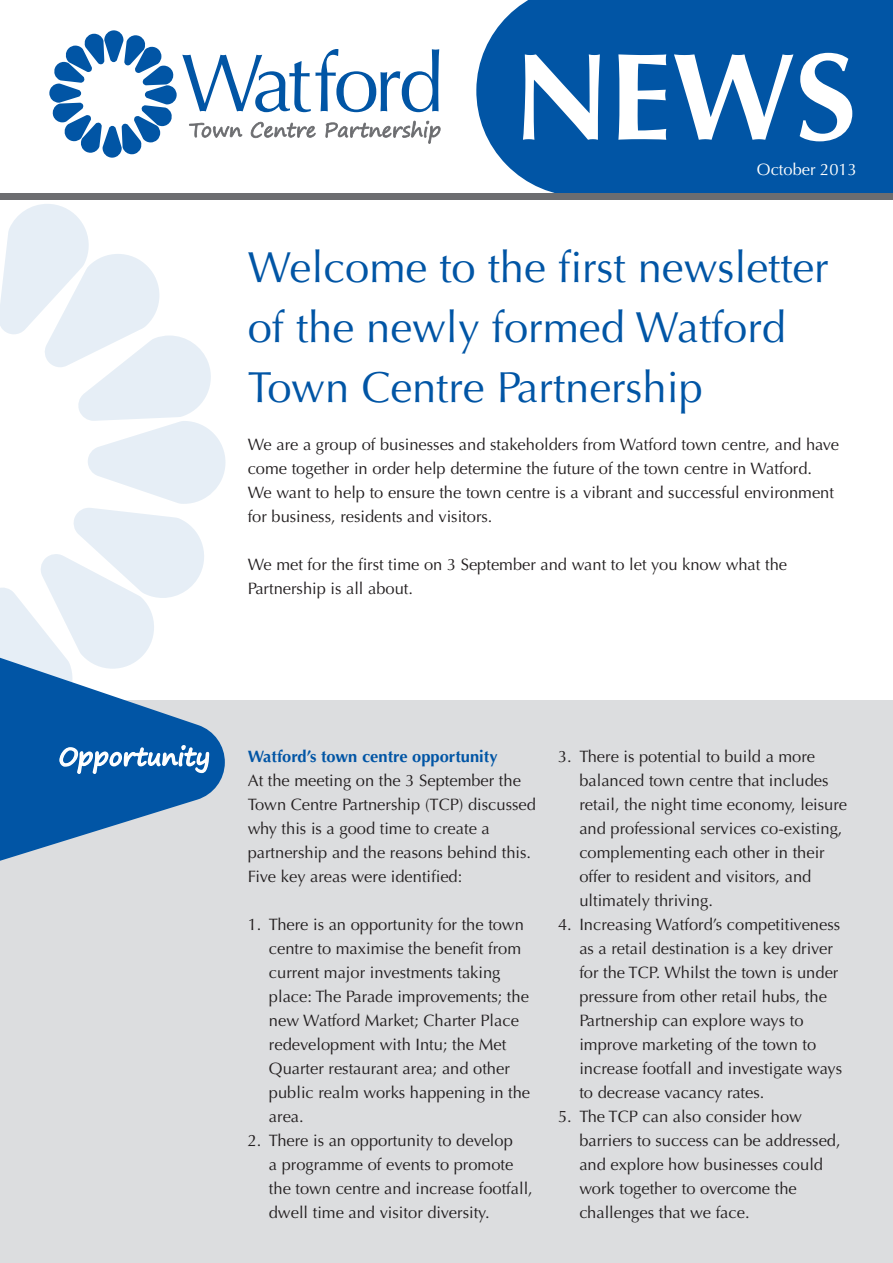
<style>
.page{position:relative;width:893px;height:1263px;background:#fff}
.page>*{position:absolute;margin:0;border:0;box-sizing:border-box;transform-origin:0 0}
.t1{font:700 123.75px "Optima LT";color:#fff}
.t2{font:43.5px/60px "Optima LT";color:#0155a5}
.t3{font:24px "Segoe Print";color:#fff}
.t4{font:16.5px/24px "Optima LT";color:#231f20}
.t5{font:700 16.5px "Optima LT";color:#0155a5}
.t6{font:16.5px "Optima LT";color:#fff}
</style>
<div class="page">
<svg style="left:476px;top:0;width:102px;height:193px;fill:#0155a5"></svg>
<div style="left:578px;top:0;width:315px;height:200px;background:#0155a5"></div>
<div style="left:0;top:700px;width:893px;height:563px;background:#dcdddf"></div>
<div style="left:0;top:193px;width:893px;height:7px;background:#6c6d70"></div>
<svg style="left:49px;top:30px;width:392px;height:128px"></svg>
<svg style="left:0;top:826px;width:112px;height:35px"></svg>
<svg style="left:0;top:204px;width:226px;height:622px"></svg>
<h1 class="t1" style="left:513px;top:25px;width:345px">News</h1>
<p class="t6" style="left:757px;top:160px;width:101px">October 2013</p>
<h2 class="t2" style="left:248px;top:238px;width:582px">Welcome to the first newsletter of the newly formed Watford<br>Town Centre Partnership</h2>
<p class="t4" style="left:248px;top:433px;width:593px">We are a group of businesses and stakeholders from Watford town centre, and have come together in order help determine the future of the town centre in Watford.<br>We want to help to ensure the town centre is a vibrant and successful environment for business, residents and visitors.</p>
<p class="t4" style="left:248px;top:553px;width:541px">We met for the first time on 3 September and want to let you know what the<br>Partnership is all about.</p>
<h3 class="t3" style="left:59px;top:735px;width:153px">Opportunity</h3>
<p class="t5" style="left:248px;top:747px;width:251px">Watford’s town centre opportunity</p>
<p class="t4" style="left:248px;top:769px;width:290px">At the meeting on the 3 September the Town Centre Partnership (TCP) discussed why this is a good time to create a partnership and the reasons behind this.<br>Five key areas were identified:</p>
<p class="t4" style="left:269px;top:913px;width:263px;text-indent:-21px">1. There is an opportunity for the town centre to maximise the benefit from current major investments taking place: The Parade improvements; the new Watford Market; Charter Place redevelopment with Intu; the Met<br>Quarter restaurant area; and other public realm works happening in the area.</p>
<p class="t4" style="left:269px;top:1129px;width:265px;text-indent:-21px">2. There is an opportunity to develop<br>a programme of events to promote the town centre and increase footfall, dwell time and visitor diversity.</p>
<p class="t4" style="left:579px;top:745px;width:269px;text-indent:-21px">3. There is potential to build a more balanced town centre that includes retail, the night time economy, leisure and professional services co-existing, complementing each other in their offer to resident and visitors, and ultimately thriving.</p>
<p class="t4" style="left:579px;top:913px;width:264px;text-indent:-21px">4. Increasing Watford’s competitiveness as a retail destination is a key driver for the TCP. Whilst the town is under pressure from other retail hubs, the Partnership can explore ways to improve marketing of the town to increase footfall and investigate ways to decrease vacancy rates.</p>
<p class="t4" style="left:579px;top:1105px;width:263px;text-indent:-21px">5. The TCP can also consider how barriers to success can be addressed, and explore how businesses could work together to overcome the challenges that we face.</p>
</div>
